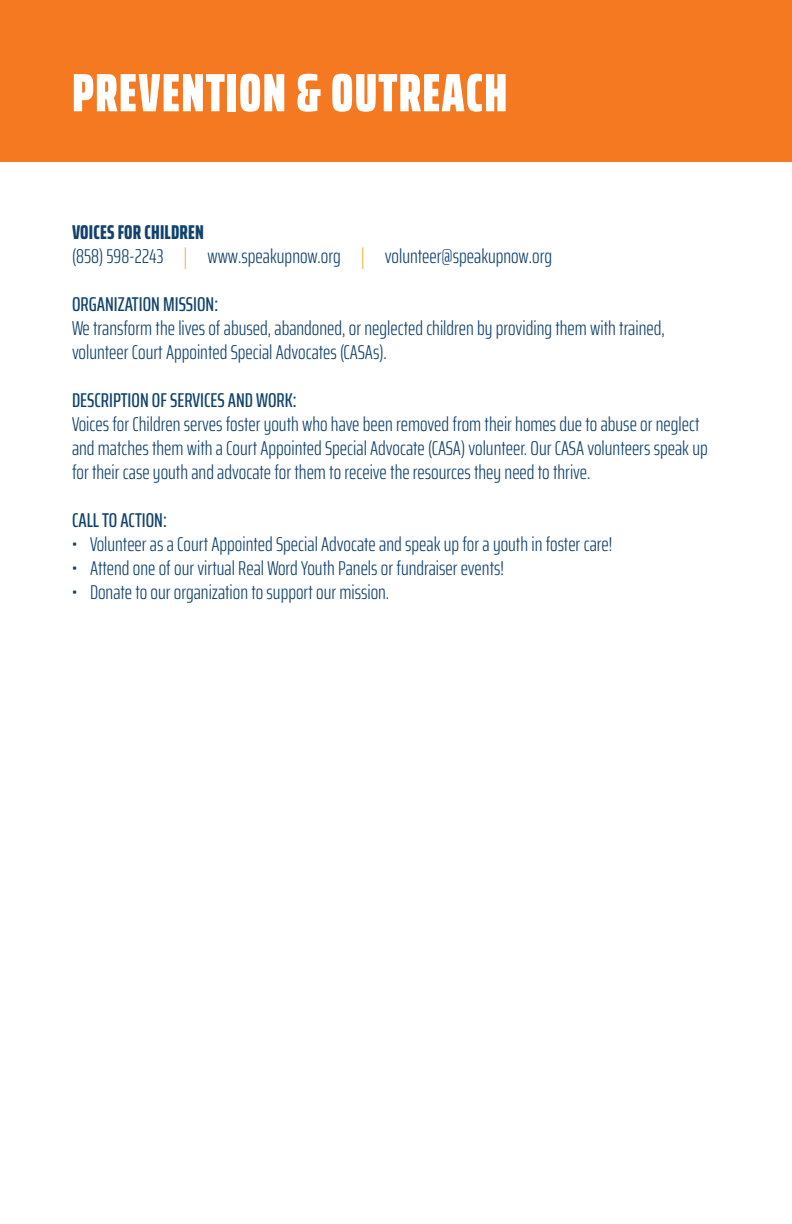
<style>
.page{position:relative;width:792px;height:1224px;background:#fff}
.page>*{position:absolute;margin:0;border:0;box-sizing:border-box;transform-origin:0 0}
.bold_headers{font:900 extra-condensed 54px "Saira";letter-spacing:.02em;color:#fff}
.body{font:300 extra-condensed 20px/24px "Saira";color:#10426d}
.sub_sub_head{font:500 extra-condensed 20px "Saira";color:#10426d}
.sub_head{font:800 extra-condensed 20px "Saira";letter-spacing:.01em;color:#10426d}
.s1{font-weight:100;font-size:24px;color:#f9a51b}
</style>
<div class="page">
<div style="left:0;top:0;width:792px;height:162px;background:#f47921"></div>
<p class="bold_headers" style="left:72px;top:51px;width:437px">PREVENTION &amp; OUTREACH</p>
<p class="sub_head" style="left:72px;top:216px;width:134px">VOICES FOR CHILDREN</p>
<p class="body" style="left:72px;top:243px;width:482px">(858) 598-2243 <span class="s1">|</span> www.speakupnow.org <span class="s1">|</span> volunteer@speakupnow.org</p>
<p class="sub_sub_head" style="left:72px;top:289px;width:148px">ORGANIZATION MISSION:</p>
<p class="body" style="left:72px;top:315px;width:594px">We transform the lives of abused, abandoned, or neglected children by providing them with trained, volunteer Court Appointed Special Advocates (CASAs).</p>
<p class="sub_sub_head" style="left:72px;top:385px;width:226px">DESCRIPTION OF SERVICES AND WORK:</p>
<p class="body" style="left:72px;top:411px;width:637px">Voices for Children serves foster youth who have been removed from their homes due to abuse or neglect and matches them with a Court Appointed Special Advocate (CASA) volunteer. Our CASA volunteers speak up for their case youth and advocate for them to receive the resources they need to thrive.</p>
<p class="sub_sub_head" style="left:72px;top:505px;width:96px">CALL TO ACTION:</p>
<p class="body" style="left:72px;top:531px;width:542px">• Volunteer as a Court Appointed Special Advocate and speak up for a youth in foster care!</p>
<p class="body" style="left:72px;top:555px;width:434px">• Attend one of our virtual Real Word Youth Panels or fundraiser events!</p>
<p class="body" style="left:72px;top:579px;width:319px">• Donate to our organization to support our mission.</p>
</div>
